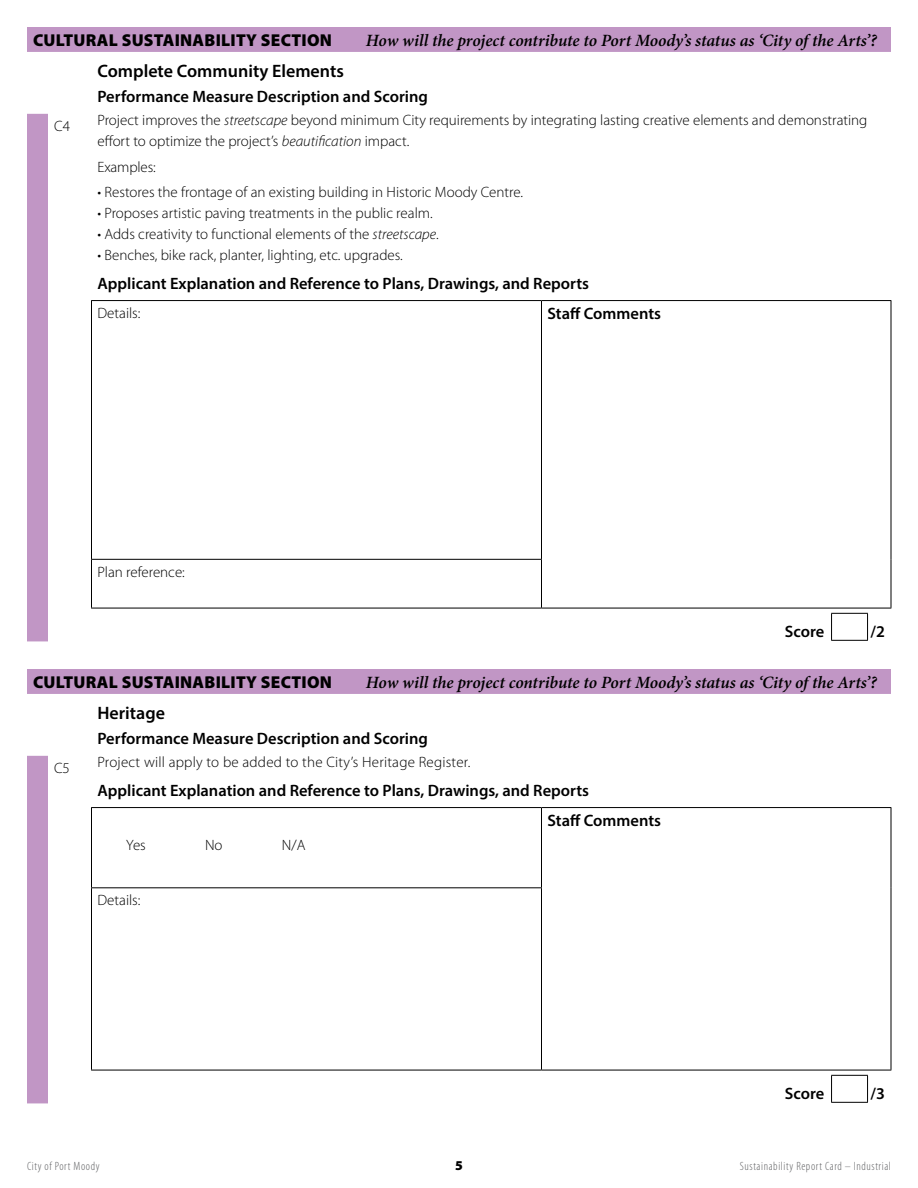
<style>
.page{position:relative;width:918px;height:1188px;background:#fff}
.page>*{position:absolute;margin:0;border:0;box-sizing:border-box;transform-origin:0 0}
.t1{font:600 18px "Myriad Pro";color:#000}
.t2{font:italic 600 17.25px "Minion Pro";letter-spacing:-.005em;color:#000}
.t3{font:900 17.25px "Myriad Pro";letter-spacing:.015em;color:#000}
.t4{font:600 16.5px "Myriad Pro";color:#000}
.t5{font:300 15px/21px "Myriad Pro";color:#000}
.t6{font:900 13.5px "Myriad Pro";color:#000}
.t7{font:300 condensed 12px "Myriad Pro";letter-spacing:.05em;color:#636466}
.s1{font-style:italic}
</style>
<div class="page">
<div style="left:27px;top:669px;width:864px;height:25px;background:#c196c5"></div>
<div style="left:27px;top:756px;width:21px;height:347px;background:#c196c5"></div>
<hr style="left:91px;top:807px;width:451px;height:1px;background:#000">
<hr style="left:91px;top:887px;width:451px;height:1px;background:#000">
<hr style="left:91px;top:808px;width:1px;height:79px;background:#000">
<hr style="left:542px;top:807px;width:349px;height:1px;background:#000">
<hr style="left:542px;top:1070px;width:349px;height:1px;background:#000">
<hr style="left:541px;top:808px;width:1px;height:79px;background:#000">
<hr style="left:891px;top:808px;width:1px;height:80px;background:#000">
<hr style="left:541px;top:888px;width:1px;height:182px;background:#000">
<hr style="left:891px;top:888px;width:1px;height:182px;background:#000">
<hr style="left:91px;top:888px;width:1px;height:182px;background:#000">
<hr style="left:91px;top:1070px;width:451px;height:1px;background:#000">
<hr style="left:831px;top:1075px;width:37px;height:1px;background:#000">
<svg style="left:831px;top:1076px;width:1px;height:26px"></svg>
<svg style="left:867px;top:1076px;width:1px;height:26px"></svg>
<hr style="left:831px;top:1102px;width:37px;height:1px;background:#000">
<div style="left:27px;top:27px;width:864px;height:25px;background:#c196c5"></div>
<div style="left:27px;top:114px;width:21px;height:527px;background:#c196c5"></div>
<hr style="left:91px;top:300px;width:451px;height:1px;background:#000">
<hr style="left:91px;top:559px;width:451px;height:1px;background:#000">
<hr style="left:91px;top:301px;width:1px;height:258px;background:#000">
<hr style="left:91px;top:560px;width:1px;height:48px;background:#000">
<hr style="left:91px;top:608px;width:451px;height:1px;background:#000">
<hr style="left:542px;top:300px;width:349px;height:1px;background:#000">
<hr style="left:541px;top:301px;width:1px;height:258px;background:#000">
<hr style="left:891px;top:301px;width:1px;height:258px;background:#000">
<hr style="left:541px;top:560px;width:1px;height:48px;background:#000">
<hr style="left:891px;top:559px;width:1px;height:49px;background:#000">
<hr style="left:542px;top:608px;width:349px;height:1px;background:#000">
<hr style="left:831px;top:613px;width:37px;height:1px;background:#000">
<svg style="left:831px;top:614px;width:1px;height:26px"></svg>
<svg style="left:867px;top:614px;width:1px;height:26px"></svg>
<hr style="left:831px;top:640px;width:37px;height:1px;background:#000">
<p class="t3" style="left:33px;top:30px;width:301px">CULTURAL SUSTAINABILITY SECTION</p>
<p class="t2" style="left:366px;top:28px;width:512px">How will the project contribute to Port Moody’s status as ‘City of the Arts’?</p>
<p class="t1" style="left:98px;top:60px;width:248px">Complete Community Elements</p>
<p class="t4" style="left:98px;top:86px;width:332px">Performance Measure Description and Scoring</p>
<p class="t5" style="left:54px;top:116px;width:18px">C4</p>
<p class="t5" style="left:98px;top:110px;width:771px">Project improves the <span class="s1">streetscape</span> beyond minimum City requirements by integrating lasting creative elements and demonstrating effort to optimize the project’s <span class="s1">beautification</span> impact.</p>
<p class="t5" style="left:98px;top:156px;width:60px">Examples:</p>
<p class="t5" style="left:98px;top:182px;width:427px">• Restores the frontage of an existing building in Historic Moody Centre.</p>
<p class="t5" style="left:98px;top:203px;width:337px">• Proposes artistic paving treatments in the public realm.</p>
<p class="t5" style="left:98px;top:224px;width:343px">• Adds creativity to functional elements of the <span class="s1">streetscape</span>.</p>
<p class="t5" style="left:98px;top:245px;width:307px">• Benches, bike rack, planter, lighting, etc. upgrades.</p>
<p class="t4" style="left:98px;top:273px;width:493px">Applicant Explanation and Reference to Plans, Drawings, and Reports</p>
<p class="t5" style="left:98px;top:303px;width:45px">Details:</p>
<p class="t4" style="left:548px;top:303px;width:115px">Staff Comments</p>
<p class="t5" style="left:98px;top:561px;width:89px">Plan reference:</p>
<p class="t4" style="left:785px;top:621px;width:41px">Score</p>
<p class="t4" style="left:871px;top:621px;width:16px">/2</p>
<p class="t3" style="left:33px;top:672px;width:301px">CULTURAL SUSTAINABILITY SECTION</p>
<p class="t2" style="left:366px;top:670px;width:512px">How will the project contribute to Port Moody’s status as ‘City of the Arts’?</p>
<p class="t1" style="left:98px;top:702px;width:69px">Heritage</p>
<p class="t4" style="left:98px;top:728px;width:332px">Performance Measure Description and Scoring</p>
<p class="t5" style="left:54px;top:758px;width:17px">C5</p>
<p class="t5" style="left:98px;top:752px;width:374px">Project will apply to be added to the City’s Heritage Register.</p>
<p class="t4" style="left:98px;top:780px;width:493px">Applicant Explanation and Reference to Plans, Drawings, and Reports</p>
<p class="t5" style="left:126px;top:835px;width:21px">Yes</p>
<p class="t5" style="left:205px;top:835px;width:19px">No</p>
<p class="t5" style="left:282px;top:835px;width:25px">N/A</p>
<p class="t5" style="left:98px;top:890px;width:45px">Details:</p>
<p class="t4" style="left:548px;top:810px;width:115px">Staff Comments</p>
<p class="t4" style="left:785px;top:1083px;width:41px">Score</p>
<p class="t4" style="left:871px;top:1083px;width:16px">/3</p>
<p class="t7" style="left:27px;top:1160px;width:74px">City of Port Moody</p>
<p class="t6" style="left:455px;top:1158px;width:9px">5</p>
<p class="t7" style="left:740px;top:1160px;width:153px">Sustainability Report Card – Industrial</p>
</div>
